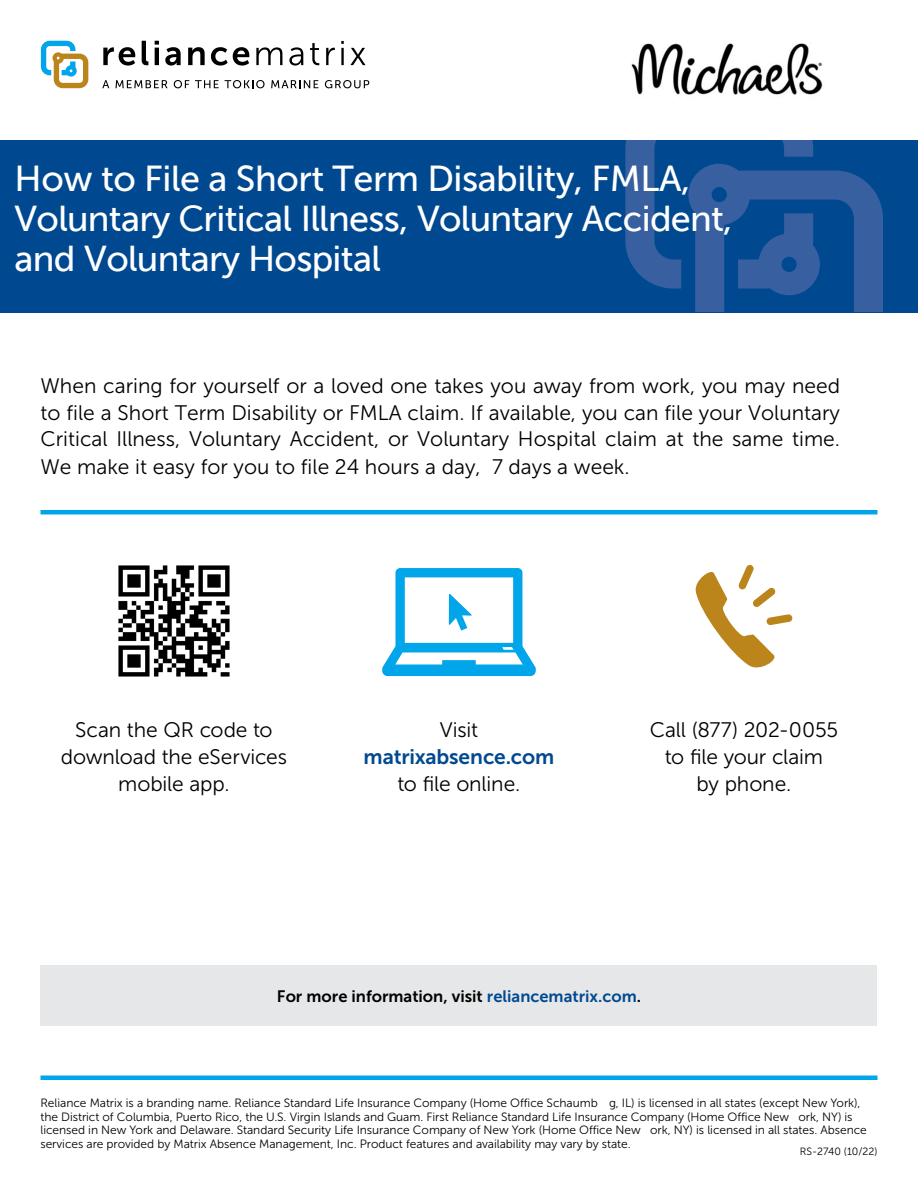
<style>
.page{position:relative;width:918px;height:1188px;background:#fff}
.page>*{position:absolute;margin:0;border:0;box-sizing:border-box;transform-origin:0 0}
.t1{font:36px/40px "Museo Sans 500";letter-spacing:-.02em;color:#fff}
.t2{font:21px/27px "Museo Sans 300";letter-spacing:-.005em;color:#000;text-align:center}
.t3{font:21px "Museo Sans 700";letter-spacing:-.01em;color:#004990}
.t4{font:16.5px "Museo Sans 700";color:#000}
.t5{font:12px/13.5px "Museo Sans 300";letter-spacing:-.005em;color:#000}
.t6{font:10.5px "Museo Sans 300";color:#000}
.s1{color:#004990}
</style>
<div class="page">
<div style="left:0;top:140px;width:918px;height:173px;background:#004990"></div>
<svg style="left:625px;top:140px;width:258px;height:171px"></svg>
<svg style="left:103px;top:47px;width:32px;height:19px"></svg>
<svg style="left:142px;top:41px;width:6px;height:24px"></svg>
<hr style="left:155px;top:48px;width:4px;height:17px;background:#000">
<svg style="left:155px;top:41px;width:4px;height:4px"></svg>
<svg style="left:165px;top:47px;width:16px;height:19px"></svg>
<svg style="left:188px;top:47px;width:17px;height:18px"></svg>
<svg style="left:211px;top:47px;width:38px;height:19px"></svg>
<svg style="left:256px;top:47px;width:26px;height:18px"></svg>
<svg style="left:289px;top:47px;width:14px;height:19px"></svg>
<svg style="left:310px;top:43px;width:9px;height:22px"></svg>
<svg style="left:326px;top:48px;width:9px;height:17px"></svg>
<hr style="left:341px;top:48px;width:3px;height:17px;background:#000">
<svg style="left:350px;top:48px;width:16px;height:17px"></svg>
<svg style="left:102px;top:80px;width:7px;height:8px"></svg>
<svg style="left:115px;top:80px;width:53px;height:8px"></svg>
<svg style="left:174px;top:80px;width:15px;height:8px"></svg>
<svg style="left:195px;top:80px;width:24px;height:8px"></svg>
<svg style="left:225px;top:80px;width:40px;height:8px"></svg>
<svg style="left:271px;top:80px;width:48px;height:8px"></svg>
<svg style="left:325px;top:80px;width:44px;height:8px"></svg>
<svg style="left:41px;top:41px;width:47px;height:47px"></svg>
<hr style="left:40px;top:1076px;width:838px;height:4px;background:#00a6e9">
<div style="left:40px;top:966px;width:838px;height:60px;background:#e6e7e8"></div>
<hr style="left:40px;top:510px;width:838px;height:4px;background:#00a6e9">
<svg style="left:382px;top:568px;width:154px;height:108px"></svg>
<svg style="left:695px;top:565px;width:98px;height:103px"></svg>
<img style="left:118px;top:565px;width:112px;height:112px">
<img style="left:631px;top:43px;width:192px;height:52px">
<h1 class="t1" style="left:15px;top:159px;width:719px">How to File a Short Term Disability, FMLA,<br>Voluntary Critical Illness, Voluntary Accident, and Voluntary Hospital</h1>
<p class="t2" style="left:40px;top:372px;width:801px;text-align:justify">When caring for yourself or a loved one takes you away from work, you may need to file a Short Term Disability or FMLA claim. If available, you can file your Voluntary Critical Illness, Voluntary Accident, or Voluntary Hospital claim at the same time.<br>We make it easy for you to file 24 hours a day, 7 days a week.</p>
<h2 class="t2" style="left:61px;top:716px;width:228px">Scan the QR code to download the eServices mobile app.</h2>
<h2 class="t2" style="left:440px;top:716px;width:40px">Visit</h2>
<h2 class="t3" style="left:364px;top:745px;width:192px">matrixabsence.com</h2>
<h2 class="t2" style="left:398px;top:770px;width:124px">to file online.</h2>
<h2 class="t2" style="left:650px;top:716px;width:190px">Call (877) 202-0055 to file your claim<br>by phone.</h2>
<h3 class="t4" style="left:277px;top:987px;width:366px">For more information, visit <span class="s1">reliancematrix.com</span>.</h3>
<p class="t5" style="left:40px;top:1096px;width:828px">Reliance Matrix is a branding name. Reliance Standard Life Insurance Company (Home Office Schaumb g, IL) is licensed in all states (except New York), the District of Columbia, Puerto Rico, the U.S. Virgin Islands and Guam. First Reliance Standard Life Insurance Company (Home Office New ork, NY) is licensed in New York and Delaware. Standard Security Life Insurance Company of New York (Home Office New ork, NY) is licensed in all states. Absence services are provided by Matrix Absence Management, Inc. Product features and availability may vary by state.</p>
<p class="t6" style="left:800px;top:1146px;width:79px">RS-2740 (10/22)</p>
</div>
